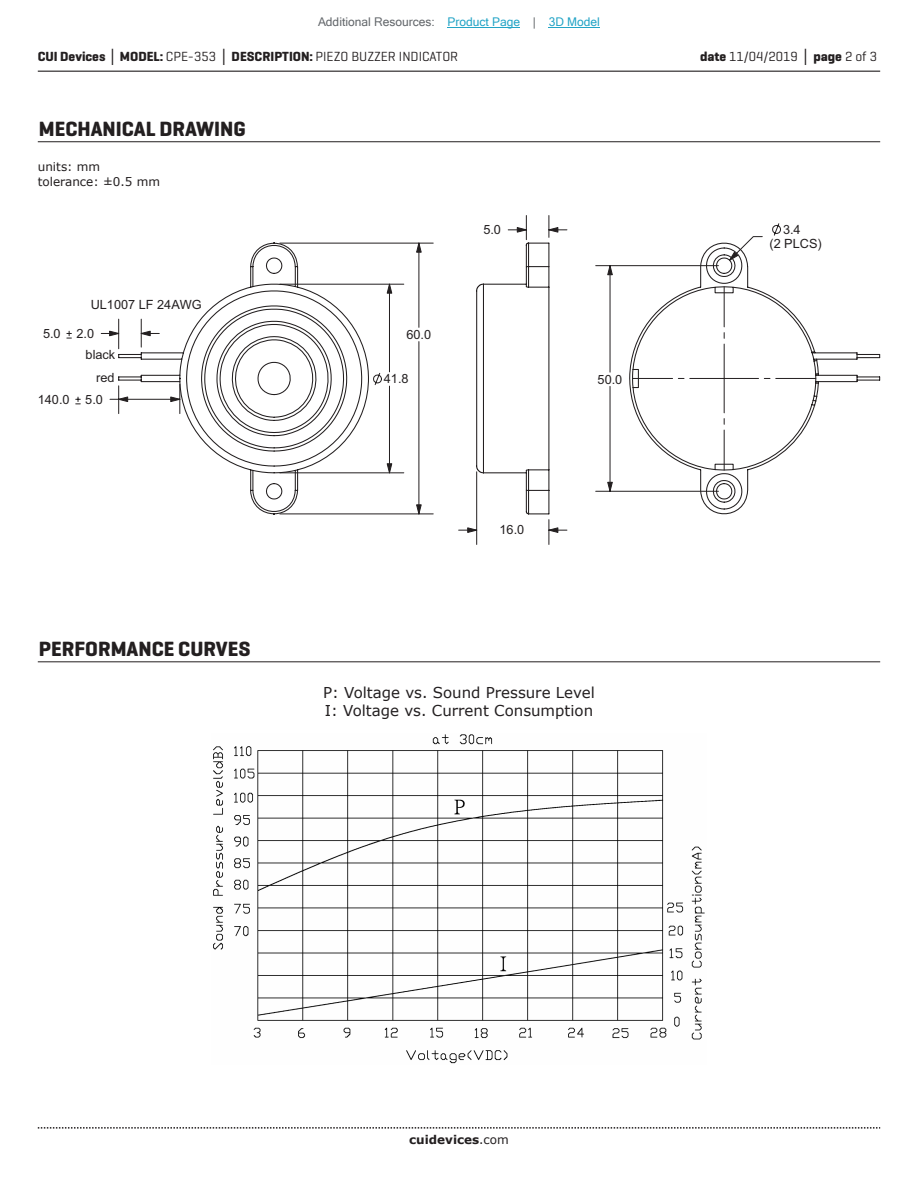
<style>
.page{position:relative;width:918px;height:1188px;background:#fff}
.page>*{position:absolute;margin:0;border:0;box-sizing:border-box;transform-origin:0 0}
.t1{font:700 21px "Geogrotesque";color:#231f20}
.t2{font:15px/18px "Verdana";color:#231f20}
.t3{font:700 13.5px "Geogrotesque";color:#231f20}
.t4{font:13.5px "Geogrotesque";color:#231f20}
.t5{font:12.75px/14.2px "Arial";color:#231f20;text-align:center}
.t6{font:12px "Microsoft Sans Serif";color:#63676b}
.t7{font:12px/14.4px "Verdana";color:#231f20}
.t8{font:700 12px "Verdana";color:#231f20}
.s1{color:#23a4c6}
.s2{font-family:"Verdana"}
.s3{font-weight:400}
.s4{font-weight:700}
.s5{font-family:"Verdana";font-weight:700}
</style>
<div class="page">
<hr style="left:38px;top:71px;width:842px;height:1px;background:#231f20">
<svg style="left:38px;top:1127px;width:842px;height:2px"></svg>
<hr style="left:38px;top:141px;width:842px;height:1px;background:#231f20">
<hr style="left:38px;top:661px;width:842px;height:1px;background:#231f20">
<svg style="left:118px;top:235px;width:762px;height:286px"></svg>
<hr style="left:119px;top:399px;width:61px;height:1px;background:#231f20">
<svg style="left:76px;top:397px;width:4px;height:7px"></svg>
<hr style="left:280px;top:514px;width:153px;height:1px;background:#231f20">
<hr style="left:280px;top:243px;width:153px;height:1px;background:#231f20">
<hr style="left:419px;top:342px;width:1px;height:172px;background:#231f20">
<hr style="left:419px;top:243px;width:1px;height:84px;background:#231f20">
<svg style="left:110px;top:386px;width:18px;height:28px"></svg>
<svg style="left:171px;top:242px;width:105px;height:273px"></svg>
<svg style="left:416px;top:505px;width:5px;height:9px"></svg>
<svg style="left:416px;top:243px;width:5px;height:9px"></svg>
<hr style="left:776px;top:378px;width:40px;height:1px;background:#231f20">
<svg style="left:67px;top:331px;width:4px;height:8px"></svg>
<hr style="left:118px;top:319px;width:1px;height:30px;background:#231f20">
<svg style="left:373px;top:372px;width:9px;height:14px"></svg>
<hr style="left:280px;top:284px;width:124px;height:1px;background:#231f20">
<hr style="left:280px;top:472px;width:124px;height:1px;background:#231f20">
<hr style="left:389px;top:284px;width:1px;height:88px;background:#231f20">
<hr style="left:389px;top:386px;width:1px;height:87px;background:#231f20">
<svg style="left:101px;top:331px;width:18px;height:5px"></svg>
<svg style="left:141px;top:319px;width:18px;height:28px"></svg>
<svg style="left:387px;top:284px;width:5px;height:9px"></svg>
<svg style="left:387px;top:464px;width:5px;height:9px"></svg>
<hr style="left:476px;top:472px;width:1px;height:72px;background:#231f20">
<svg style="left:508px;top:216px;width:19px;height:24px"></svg>
<svg style="left:549px;top:216px;width:18px;height:21px"></svg>
<svg style="left:459px;top:528px;width:18px;height:5px"></svg>
<svg style="left:549px;top:520px;width:18px;height:24px"></svg>
<svg style="left:595px;top:223px;width:186px;height:269px"></svg>
<svg style="left:608px;top:482px;width:4px;height:9px"></svg>
<svg style="left:608px;top:266px;width:4px;height:9px"></svg>
<svg style="left:729px;top:236px;width:34px;height:25px"></svg>
<img style="left:213px;top:734px;width:492px;height:330px">
<hr style="left:448px;top:27px;width:72px;height:1px;background:#23a4c6">
<hr style="left:549px;top:27px;width:51px;height:1px;background:#23a4c6">
<p class="t6" style="left:318px;top:15px;width:283px">Additional Resources: <span class="s1">Product Page</span> | <span class="s1">3D Model</span></p>
<p class="t3" style="left:38px;top:48px;width:422px">CUI Devices <span class="s2">│</span> MODEL: <span class="s3">CPE-353</span> <span class="s2">│</span> DESCRIPTION: <span class="s3">PIEZO BUZZER INDICATOR</span></p>
<p class="t4" style="left:700px;top:48px;width:179px"><span class="s4">date</span> 11/04/2019 <span class="s5">│</span> <span class="s4">page</span> 2 of 3</p>
<h1 class="t1" style="left:39px;top:116px;width:208px">MECHANICAL DRAWING</h1>
<p class="t7" style="left:38px;top:160px;width:124px">units: mm tolerance: ±0.5 mm</p>
<p class="t5" style="left:91px;top:297px;width:113px">UL1007 LF 24AWG</p>
<p class="t5" style="left:43px;top:326px;width:53px">5.0 2.0</p>
<p class="t5" style="left:86px;top:348px;width:31px">black</p>
<p class="t5" style="left:96px;top:370px;width:20px">red</p>
<p class="t5" style="left:38px;top:392px;width:67px">140.0 5.0</p>
<h1 class="t1" style="left:39px;top:636px;width:213px">PERFORMANCE CURVES</h1>
<p class="t5" style="left:406px;top:327px;width:26px">60.0</p>
<p class="t5" style="left:384px;top:372px;width:26px">41.8</p>
<p class="t5" style="left:483px;top:223px;width:19px">5.0</p>
<p class="t5" style="left:500px;top:523px;width:26px">16.0</p>
<p class="t5" style="left:598px;top:372px;width:26px">50.0</p>
<p class="t2" style="left:323px;top:683px;width:273px">P: Voltage vs. Sound Pressure Level<br>I: Voltage vs. Current Consumption</p>
<p class="t5" style="left:769px;top:222px;width:54px">3.4<br>(2 PLCS)</p>
<p class="t8" style="left:409px;top:1131px;width:101px">cuidevices<span class="s3">.com</span></p>
</div>
